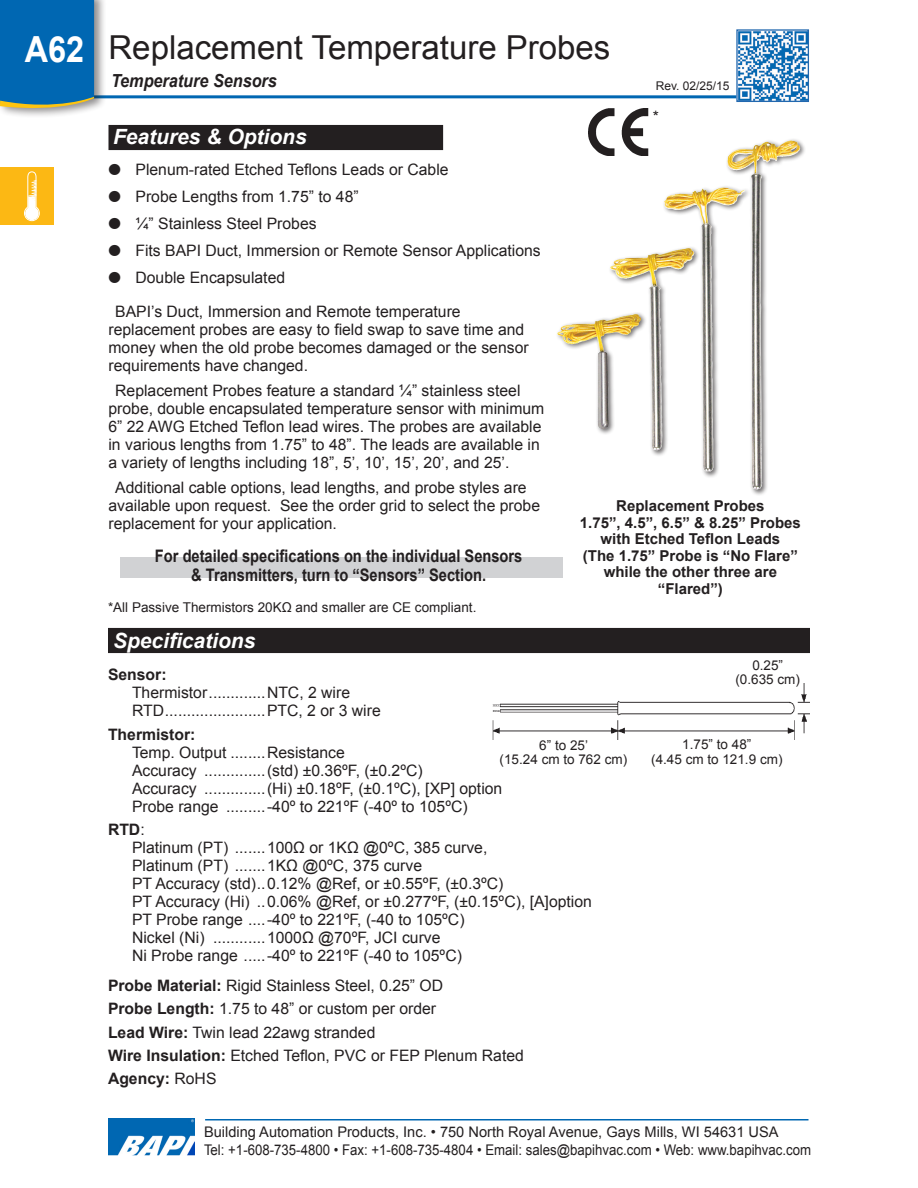
<style>
.page{position:relative;width:918px;height:1188px;background:#fff}
.page>*{position:absolute;margin:0;border:0;box-sizing:border-box;transform-origin:0 0}
.t1{font:700 36px "Arial";color:#fff;scale:.9 1}
.Sub_Section_Title{font:33px "Arial";color:#231f20}
.Subhead{font:italic 700 21px "Arial";color:#fff}
.Section_Title{font:italic 700 18px "Arial";color:#231f20;scale:.9 1}
.Body_text{font:700 17.25px/19.5px "Arial";color:#231f20;text-align:center;scale:.85 1}
.Body_text-2{font:15.75px/18px "Arial";color:#231f20}
.Bullet_List{font:15.75px "Arial";color:#231f20}
.t2{font:700 15.75px "Arial";color:#231f20}
.Pict_Title{font:700 15px/16.5px "Arial";color:#231f20;text-align:center}
.t3{font:14.7px "Arial";color:#231f20;scale:.9 1}
.t4{font:14.7px "Arial";color:#231f20}
.Diagram_Text{font:13.5px "Arial";color:#231f20}
.Body_text-3{font:13.5px "Arial";color:#231f20}
.Body_text-4{font:12px "Arial";color:#231f20}
.s1{font-weight:400}
.s2{font-weight:700}
</style>
<div class="page">
<hr style="left:14px;top:95px;width:722px;height:3px;background:#0067b2">
<div style="left:0;top:0;width:107px;height:119px;background:#231f20;opacity:.5"></div>
<svg style="left:0;top:0;width:94px;height:113px;background:#136fae"></svg>
<img style="left:738px;top:31px;width:69px;height:69px">
<div style="left:736px;top:29px;width:73px;height:73px;border:1px solid #2268af"></div>
<img style="left:108px;top:1119px;width:86px;height:37px">
<div style="left:0;top:167px;width:54px;height:57px;background:#fcb814"></div>
<svg style="left:24px;top:172px;width:16px;height:49px"></svg>
<hr style="left:205px;top:1119px;width:603px;height:1px;background:#0067b2">
<div style="left:608px;top:138px;width:199px;height:357px;background:#231f20;opacity:.65"></div>
<img style="left:727px;top:141px;width:61px;height:349px">
<div style="left:109px;top:629px;width:700px;height:23px;background:#231f20"></div>
<div style="left:108px;top:628px;width:702px;height:25px;border:2px solid #231f20"></div>
<div style="left:109px;top:126px;width:333px;height:23px;background:#231f20"></div>
<div style="left:108px;top:125px;width:335px;height:25px;border:2px solid #231f20"></div>
<div style="left:120px;top:557px;width:442px;height:20px;background:#d1d2d4"></div>
<img style="left:588px;top:109px;width:61px;height:47px">
<img style="left:492px;top:684px;width:318px;height:56px">
<div style="left:554px;top:312px;width:93px;height:123px;background:#231f20;opacity:.65"></div>
<img style="left:557px;top:314px;width:76px;height:115px">
<p class="t1" style="left:25px;top:25px;width:68px">A62</p>
<p class="Sub_Section_Title" style="left:108px;top:25px;width:503px">Replacement Temperature Probes</p>
<p class="Section_Title" style="left:111px;top:69px;width:186px">Temperature Sensors</p>
<p class="Subhead" style="left:113px;top:123px;width:195px">Features &amp; Options</p>
<p class="Body_text-4" style="left:656px;top:78px;width:75px">Rev. 02/25/15</p>
<p class="Body_text-2" style="left:653px;top:108px;width:8px">*</p>
<p class="Bullet_List" style="left:108px;top:159px;width:342px">● Plenum-rated Etched Teflons Leads or Cable</p>
<p class="Bullet_List" style="left:108px;top:186px;width:252px">● Probe Lengths from 1.75” to 48”</p>
<p class="Body_text-2" style="left:108px;top:215px;width:210px">● ¼” Stainless Steel Probes</p>
<p class="Body_text-2" style="left:108px;top:242px;width:434px">● Fits BAPI Duct, Immersion or Remote Sensor Applications</p>
<p class="Body_text-2" style="left:108px;top:269px;width:178px">● Double Encapsulated</p>
<p class="Body_text-2" style="left:108px;top:303px;width:422px;text-indent:7px">BAPI’s Duct, Immersion and Remote temperature replacement probes are easy to field swap to save time and money when the old probe becomes damaged or the sensor requirements have changed.</p>
<p class="Body_text-2" style="left:108px;top:381px;width:437px;text-indent:7px">Replacement Probes feature a standard ¼” stainless steel probe, double encapsulated temperature sensor with minimum 6” 22 AWG Etched Teflon lead wires. The probes are available in various lengths from 1.75” to 48”. The leads are available in a variety of lengths including 18”, 5’, 10’, 15’, 20’, and 25’.</p>
<p class="Body_text-2" style="left:108px;top:478px;width:433px;text-indent:7px">Additional cable options, lead lengths, and probe styles are available upon request. See the order grid to select the probe replacement for your application.</p>
<p class="Body_text" style="left:155px;top:546px;width:434px">For detailed specifications on the individual Sensors &amp; Transmitters, turn to “Sensors” Section.</p>
<p class="Body_text-3" style="left:108px;top:598px;width:370px">*All Passive Thermistors 20KΩ and smaller are CE compliant.</p>
<p class="Subhead" style="left:113px;top:626px;width:144px">Specifications</p>
<p class="Pict_Title" style="left:616px;top:498px;width:150px">Replacement Probes</p>
<p class="Pict_Title" style="left:580px;top:515px;width:222px">1.75”, 4.5”, 6.5” &amp; 8.25” Probes with Etched Teflon Leads</p>
<p class="Pict_Title" style="left:583px;top:548px;width:217px">(The 1.75” Probe is “No Flare” while the other three are “Flared”)</p>
<p class="t2" style="left:108px;top:664px;width:60px">Sensor:</p>
<p class="Body_text-2" style="left:132px;top:684px;width:220px">Thermistor.............NTC, 2 wire</p>
<p class="Body_text-2" style="left:132px;top:702px;width:250px">RTD.......................PTC, 2 or 3 wire</p>
<p class="t2" style="left:108px;top:724px;width:89px">Thermistor:</p>
<p class="Body_text-2" style="left:132px;top:744px;width:214px">Temp. Output ........Resistance</p>
<p class="Body_text-2" style="left:132px;top:762px;width:292px">Accuracy ..............(std) ±0.36ºF, (±0.2ºC)</p>
<p class="Body_text-2" style="left:132px;top:780px;width:372px">Accuracy ..............(Hi) ±0.18ºF, (±0.1ºC), [XP] option</p>
<p class="Body_text-2" style="left:132px;top:798px;width:337px">Probe range .........-40º to 221ºF (-40º to 105ºC)</p>
<p class="t2" style="left:108px;top:819px;width:38px">RTD<span class="s1">:</span></p>
<p class="Body_text-2" style="left:132px;top:839px;width:357px">Platinum (PT) .......100Ω or 1KΩ @0ºC, 385 curve,</p>
<p class="Body_text-2" style="left:132px;top:857px;width:292px">Platinum (PT) .......1KΩ @0ºC, 375 curve</p>
<p class="Body_text-2" style="left:132px;top:875px;width:373px">PT Accuracy (std)..0.12% @Ref, or ±0.55ºF, (±0.3ºC)</p>
<p class="Body_text-2" style="left:132px;top:893px;width:461px">PT Accuracy (Hi) ..0.06% @Ref, or ±0.277ºF, (±0.15ºC), [A]option</p>
<p class="Body_text-2" style="left:132px;top:911px;width:334px">PT Probe range ....-40º to 221ºF, (-40 to 105ºC)</p>
<p class="Body_text-2" style="left:132px;top:929px;width:310px">Nickel (Ni) ............1000Ω @70ºF, JCI curve</p>
<p class="Body_text-2" style="left:132px;top:947px;width:331px">Ni Probe range .....-40º to 221ºF (-40 to 105ºC)</p>
<p class="Diagram_Text" style="left:539px;top:736px;width:50px">6” to 25’</p>
<p class="Diagram_Text" style="left:500px;top:750px;width:129px">(15.24 cm to 762 cm)</p>
<p class="Body_text-2" style="left:108px;top:977px;width:337px"><span class="s2">Probe Material:</span> Rigid Stainless Steel, 0.25” OD</p>
<p class="Body_text-2" style="left:108px;top:1000px;width:330px"><span class="s2">Probe Length:</span> 1.75 to 48” or custom per order</p>
<p class="Body_text-2" style="left:108px;top:1023px;width:269px"><span class="s2">Lead Wire:</span> Twin lead 22awg stranded</p>
<p class="Body_text-2" style="left:108px;top:1047px;width:417px"><span class="s2">Wire Insulation:</span> Etched Teflon, PVC or FEP Plenum Rated</p>
<p class="t2" style="left:108px;top:1068px;width:110px">Agency: <span class="s1">RoHS</span></p>
<p class="Diagram_Text" style="left:752px;top:656px;width:32px">0.25”</p>
<p class="Diagram_Text" style="left:735px;top:670px;width:66px">(0.635 cm)</p>
<p class="Diagram_Text" style="left:682px;top:736px;width:71px">1.75” to 48”</p>
<p class="Diagram_Text" style="left:651px;top:750px;width:133px">(4.45 cm to 121.9 cm)</p>
<p class="t4" style="left:204px;top:1123px;width:576px">Building Automation Products, Inc. • 750 North Royal Avenue, Gays Mills, WI 54631 USA</p>
<p class="t3" style="left:204px;top:1140px;width:676px">Tel: +1-608-735-4800 • Fax: +1-608-735-4804 • Email: sales@bapihvac.com • Web: www.bapihvac.com</p>
</div>
